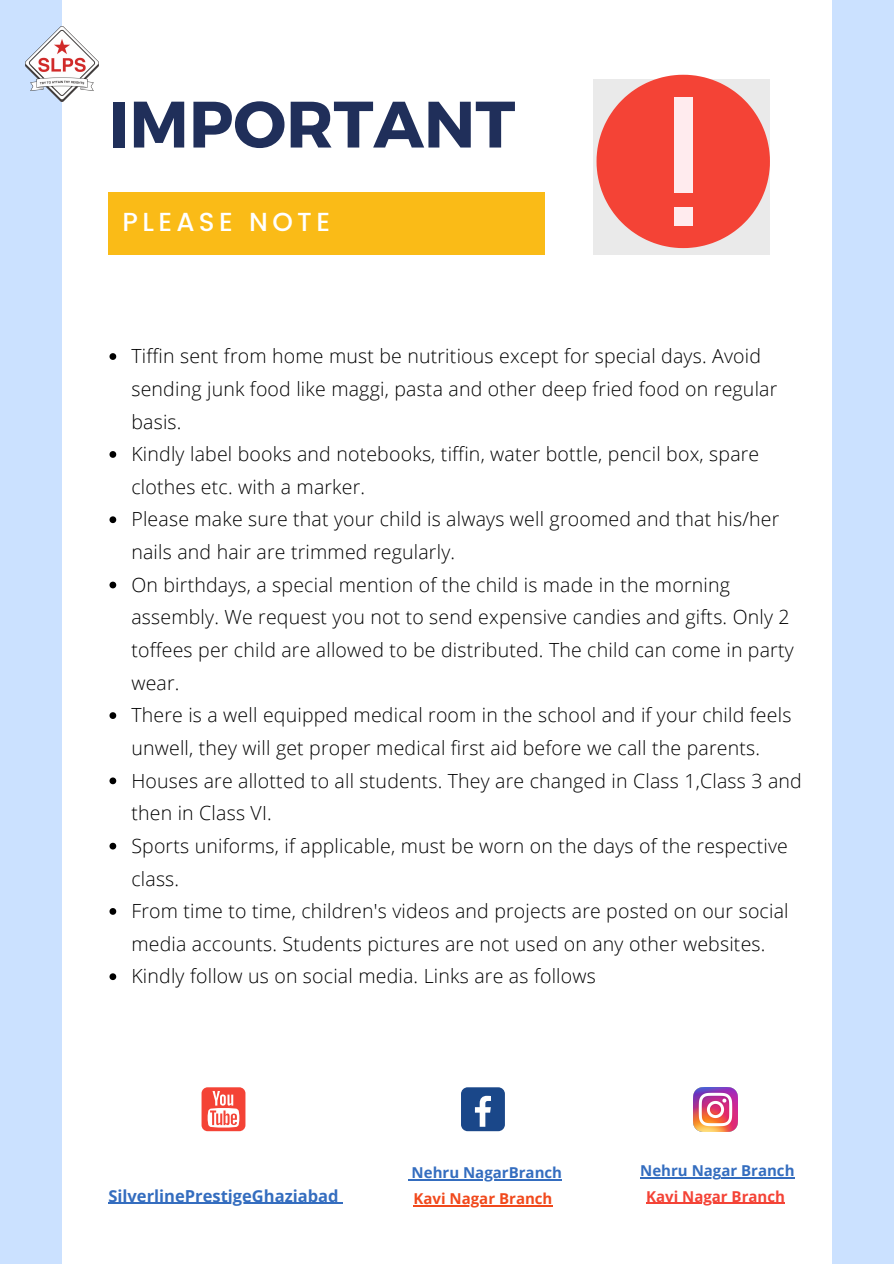
<style>
.page{position:relative;width:894px;height:1264px;background:#fff}
.page>*{position:absolute;margin:0;border:0;box-sizing:border-box;transform-origin:0 0}
.t1{font:700 65.4px "Montserrat";color:#202f5a}
.t2{font:500 26.1px "Poppins";letter-spacing:.165em;color:#fff}
.t3{font:300 19.5px/32.7px "Open Sans";letter-spacing:.01em;color:#000}
.t4{font:700 16.5px "Open Sans";color:#346dbf}
.t5{font:700 15px "Open Sans";color:#346dbf}
.t6{font:700 15px "Open Sans";color:#f44336}
.t7{font:700 15px "Open Sans";color:#f1491c}
</style>
<div class="page">
<div style="left:0;top:0;width:893px;height:1263px;background:#cbe1ff"></div>
<div style="left:62px;top:0;width:769px;height:1263px;background:#fff"></div>
<div style="left:108px;top:192px;width:437px;height:62px;background:#fabb17"></div>
<div style="left:593px;top:79px;width:176px;height:175px;background:#eaeaea"></div>
<img style="left:26px;top:26px;width:73px;height:75px">
<svg style="left:109px;top:353px;width:7px;height:7px"></svg>
<svg style="left:109px;top:451px;width:7px;height:7px"></svg>
<svg style="left:109px;top:516px;width:7px;height:7px"></svg>
<svg style="left:109px;top:581px;width:7px;height:7px"></svg>
<svg style="left:109px;top:712px;width:7px;height:7px"></svg>
<svg style="left:109px;top:777px;width:7px;height:7px"></svg>
<svg style="left:109px;top:842px;width:7px;height:7px"></svg>
<svg style="left:109px;top:908px;width:7px;height:6px"></svg>
<svg style="left:109px;top:973px;width:7px;height:7px"></svg>
<svg style="left:596px;top:75px;width:173px;height:173px"></svg>
<div style="left:674px;top:98px;width:18px;height:95px;background:#ffebee"></div>
<div style="left:674px;top:207px;width:18px;height:18px;background:#ffebee"></div>
<img style="left:693px;top:1087px;width:44px;height:44px">
<div style="left:461px;top:1087px;width:44px;height:44px;background:#1a4789;border-radius:7px"></div>
<svg style="left:475px;top:1095px;width:16px;height:31px"></svg>
<div style="left:201px;top:1087px;width:44px;height:44px;background:#f44336;border-radius:6px"></div>
<svg style="left:207px;top:1091px;width:32px;height:36px"></svg>
<hr style="left:108px;top:1202px;width:230px;height:1px;background:#346dbf">
<hr style="left:640px;top:1176px;width:81px;height:2px;background:#346dbf">
<hr style="left:721px;top:1176px;width:73px;height:2px;background:#346dbf">
<hr style="left:646px;top:1202px;width:81px;height:1px;background:#f44336">
<hr style="left:727px;top:1202px;width:57px;height:1px;background:#f44336">
<hr style="left:411px;top:1179px;width:97px;height:1px;background:#346dbf">
<hr style="left:508px;top:1179px;width:54px;height:1px;background:#346dbf">
<hr style="left:413px;top:1205px;width:82px;height:1px;background:#f1491c">
<hr style="left:495px;top:1205px;width:57px;height:1px;background:#f1491c">
<h1 class="t1" style="left:108px;top:82px;width:408px">IMPORTANT</h1>
<h2 class="t2" style="left:122px;top:206px;width:209px">PLEASE NOTE</h2>
<p class="t3" style="left:131px;top:339px;width:671px">Tiffin sent from home must be nutritious except for special days. Avoid sending junk food like maggi, pasta and other deep fried food on regular basis.<br>Kindly label books and notebooks, tiffin, water bottle, pencil box, spare clothes etc. with a marker.<br>Please make sure that your child is always well groomed and that his/her nails and hair are trimmed regularly.<br>On birthdays, a special mention of the child is made in the morning assembly. We request you not to send expensive candies and gifts. Only 2 toffees per child are allowed to be distributed. The child can come in party wear.<br>There is a well equipped medical room in the school and if your child feels unwell, they will get proper medical first aid before we call the parents.<br>Houses are allotted to all students. They are changed in Class 1,Class 3 and then in Class VI.<br>Sports uniforms, if applicable, must be worn on the days of the respective class.<br>From time to time, children's videos and projects are posted on our social media accounts. Students pictures are not used on any other websites.<br>Kindly follow us on social media. Links are as follows</p>
<p class="t4" style="left:108px;top:1183px;width:232px">SilverlinePrestigeGhaziabad</p>
<p class="t5" style="left:411px;top:1162px;width:152px">Nehru NagarBranch</p>
<p class="t7" style="left:413px;top:1188px;width:140px">Kavi Nagar Branch</p>
<p class="t5" style="left:640px;top:1159px;width:156px">Nehru Nagar Branch</p>
<p class="t6" style="left:646px;top:1185px;width:140px">Kavi Nagar Branch</p>
</div>
